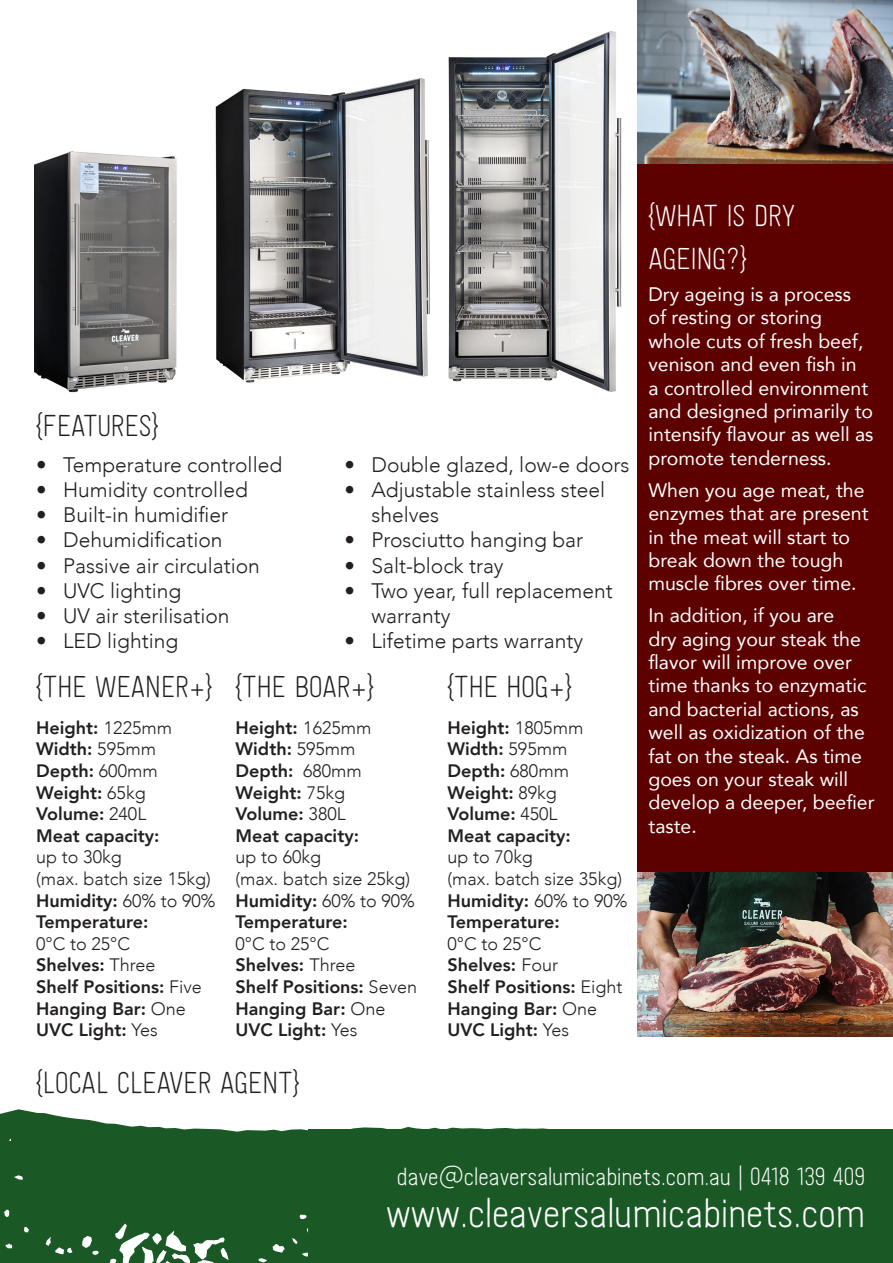
<style>
.page{position:relative;width:893px;height:1263px;background:#fff}
.page>*{position:absolute;margin:0;border:0;box-sizing:border-box;transform-origin:0 0}
.t1{font:49.5px "Festivo LC Mini";color:#fff}
.t2{font:36px "Festivo LC Mini";color:#231f20}
.t3{font:36px/43.2px "Festivo LC Mini";color:#fff}
.t4{font:30px "Festivo LC Mini";color:#fff}
.t5{font:300 21px/25.2px "Avenir";color:#231f20}
.t6{font:19.5px/23.4px "Avenir";color:#fff}
.t7{font:800 18px/21.6px "Avenir";color:#231f20}
.t8{font:300 18px "Avenir";color:#231f20}
.s1{font-weight:300}
</style>
<div class="page">
<div style="left:638px;top:0;width:255px;height:935px;background:#5d0000"></div>
<div style="left:308px;top:1130px;width:585px;height:133px;background:#1a5925"></div>
<img style="left:215px;top:78px;width:215px;height:305px">
<img style="left:448px;top:31px;width:174px;height:361px">
<svg style="left:0;top:1109px;width:586px;height:154px;fill:#1a5925"></svg>
<div style="left:12px;top:1130px;width:39px;height:27px;background:#1a5925"></div>
<img style="left:35px;top:151px;width:142px;height:242px">
<img style="left:638px;top:873px;width:255px;height:163px">
<img style="left:638px;top:0;width:255px;height:163px">
<p class="t2" style="left:36px;top:408px;width:124px">{FEATURES}</p>
<p class="t5" style="left:36px;top:452px;width:248px">• Temperature controlled</p>
<p class="t5" style="left:36px;top:477px;width:213px">• Humidity controlled</p>
<p class="t5" style="left:36px;top:502px;width:193px">• Built-in humidifier</p>
<p class="t5" style="left:36px;top:528px;width:188px">• Dehumidification</p>
<p class="t5" style="left:36px;top:553px;width:225px">• Passive air circulation</p>
<p class="t5" style="left:36px;top:578px;width:147px">• UVC lighting</p>
<p class="t5" style="left:36px;top:603px;width:195px">• UV air sterilisation</p>
<p class="t5" style="left:36px;top:628px;width:144px">• LED lighting</p>
<p class="t5" style="left:344px;top:452px;width:287px">• Double glazed, low-e doors</p>
<p class="t5" style="left:371px;top:477px;width:235px;text-indent:-27px">• Adjustable stainless steel shelves</p>
<p class="t5" style="left:344px;top:528px;width:240px">• Prosciutto hanging bar</p>
<p class="t5" style="left:344px;top:553px;width:161px">• Salt-block tray</p>
<p class="t5" style="left:371px;top:578px;width:243px;text-indent:-27px">• Two year, full replacement warranty</p>
<p class="t5" style="left:344px;top:628px;width:240px">• Lifetime parts warranty</p>
<p class="t2" style="left:36px;top:669px;width:177px">{THE WEANER+}</p>
<p class="t2" style="left:236px;top:669px;width:140px">{THE BOAR+}</p>
<p class="t2" style="left:448px;top:669px;width:126px">{THE HOG+}</p>
<p class="t7" style="left:36px;top:717px;width:137px">Height: <span class="s1">1225mm</span></p>
<p class="t7" style="left:36px;top:738px;width:121px">Width: <span class="s1">595mm</span></p>
<p class="t7" style="left:36px;top:760px;width:123px">Depth: <span class="s1">600mm</span></p>
<p class="t7" style="left:36px;top:781px;width:111px">Weight: <span class="s1">65kg</span></p>
<p class="t7" style="left:36px;top:803px;width:112px">Volume: <span class="s1">240L</span></p>
<p class="t7" style="left:36px;top:825px;width:125px">Meat capacity: <span class="s1">up to 30kg</span></p>
<p class="t8" style="left:36px;top:868px;width:176px">(max. batch size 15kg)</p>
<p class="t7" style="left:36px;top:889px;width:181px">Humidity: <span class="s1">60% to 90%</span></p>
<p class="t7" style="left:36px;top:911px;width:114px">Temperature:<br><span class="s1">0°C to 25°C</span></p>
<p class="t7" style="left:36px;top:954px;width:121px">Shelves: <span class="s1">Three</span></p>
<p class="t7" style="left:36px;top:976px;width:167px">Shelf Positions: <span class="s1">Five</span></p>
<p class="t7" style="left:36px;top:997px;width:151px">Hanging Bar: <span class="s1">One</span></p>
<p class="t7" style="left:36px;top:1019px;width:123px">UVC Light: <span class="s1">Yes</span></p>
<p class="t7" style="left:236px;top:717px;width:137px">Height: <span class="s1">1625mm</span></p>
<p class="t7" style="left:236px;top:738px;width:121px">Width: <span class="s1">595mm</span></p>
<p class="t7" style="left:236px;top:760px;width:128px">Depth: <span class="s1">680mm</span></p>
<p class="t7" style="left:236px;top:781px;width:111px">Weight: <span class="s1">75kg</span></p>
<p class="t7" style="left:236px;top:803px;width:112px">Volume: <span class="s1">380L</span></p>
<p class="t7" style="left:236px;top:825px;width:125px">Meat capacity: <span class="s1">up to 60kg</span></p>
<p class="t8" style="left:236px;top:868px;width:176px">(max. batch size 25kg)</p>
<p class="t7" style="left:236px;top:889px;width:181px">Humidity: <span class="s1">60% to 90%</span></p>
<p class="t7" style="left:236px;top:911px;width:114px">Temperature:<br><span class="s1">0°C to 25°C</span></p>
<p class="t7" style="left:236px;top:954px;width:122px">Shelves: <span class="s1">Three</span></p>
<p class="t7" style="left:236px;top:976px;width:183px">Shelf Positions: <span class="s1">Seven</span></p>
<p class="t7" style="left:236px;top:997px;width:151px">Hanging Bar: <span class="s1">One</span></p>
<p class="t7" style="left:236px;top:1019px;width:123px">UVC Light: <span class="s1">Yes</span></p>
<p class="t2" style="left:36px;top:1065px;width:265px">{LOCAL CLEAVER AGENT}</p>
<p class="t7" style="left:448px;top:717px;width:137px">Height: <span class="s1">1805mm</span></p>
<p class="t7" style="left:448px;top:738px;width:121px">Width: <span class="s1">595mm</span></p>
<p class="t7" style="left:448px;top:760px;width:123px">Depth: <span class="s1">680mm</span></p>
<p class="t7" style="left:448px;top:781px;width:111px">Weight: <span class="s1">89kg</span></p>
<p class="t7" style="left:448px;top:803px;width:112px">Volume: <span class="s1">450L</span></p>
<p class="t7" style="left:448px;top:825px;width:125px">Meat capacity: <span class="s1">up to 70kg</span></p>
<p class="t8" style="left:448px;top:868px;width:176px">(max. batch size 35kg)</p>
<p class="t7" style="left:448px;top:889px;width:181px">Humidity: <span class="s1">60% to 90%</span></p>
<p class="t7" style="left:448px;top:911px;width:114px">Temperature:<br><span class="s1">0°C to 25°C</span></p>
<p class="t7" style="left:448px;top:954px;width:112px">Shelves: <span class="s1">Four</span></p>
<p class="t7" style="left:448px;top:976px;width:177px">Shelf Positions: <span class="s1">Eight</span></p>
<p class="t7" style="left:448px;top:997px;width:151px">Hanging Bar: <span class="s1">One</span></p>
<p class="t7" style="left:448px;top:1019px;width:123px">UVC Light: <span class="s1">Yes</span></p>
<p class="t3" style="left:648px;top:194px;width:148px">{WHAT IS DRY<br>AGEING?}</p>
<p class="t6" style="left:648px;top:282px;width:227px">Dry ageing is a process of resting or storing whole cuts of fresh beef, venison and even fish in<br>a controlled environment and designed primarily to intensify flavour as well as promote tenderness.</p>
<p class="t6" style="left:648px;top:478px;width:222px">When you age meat, the enzymes that are present in the meat will start to break down the tough muscle fibres over time.</p>
<p class="t6" style="left:648px;top:603px;width:228px">In addition, if you are<br>dry aging your steak the flavor will improve over time thanks to enzymatic and bacterial actions, as well as oxidization of the fat on the steak. As time goes on your steak will develop a deeper, beefier taste.</p>
<p class="t4" style="left:397px;top:1162px;width:469px">dave@cleaversalumicabinets.com.au | 0418 139 409</p>
<p class="t1" style="left:386px;top:1188px;width:480px">www.cleaversalumicabinets.com</p>
</div>
